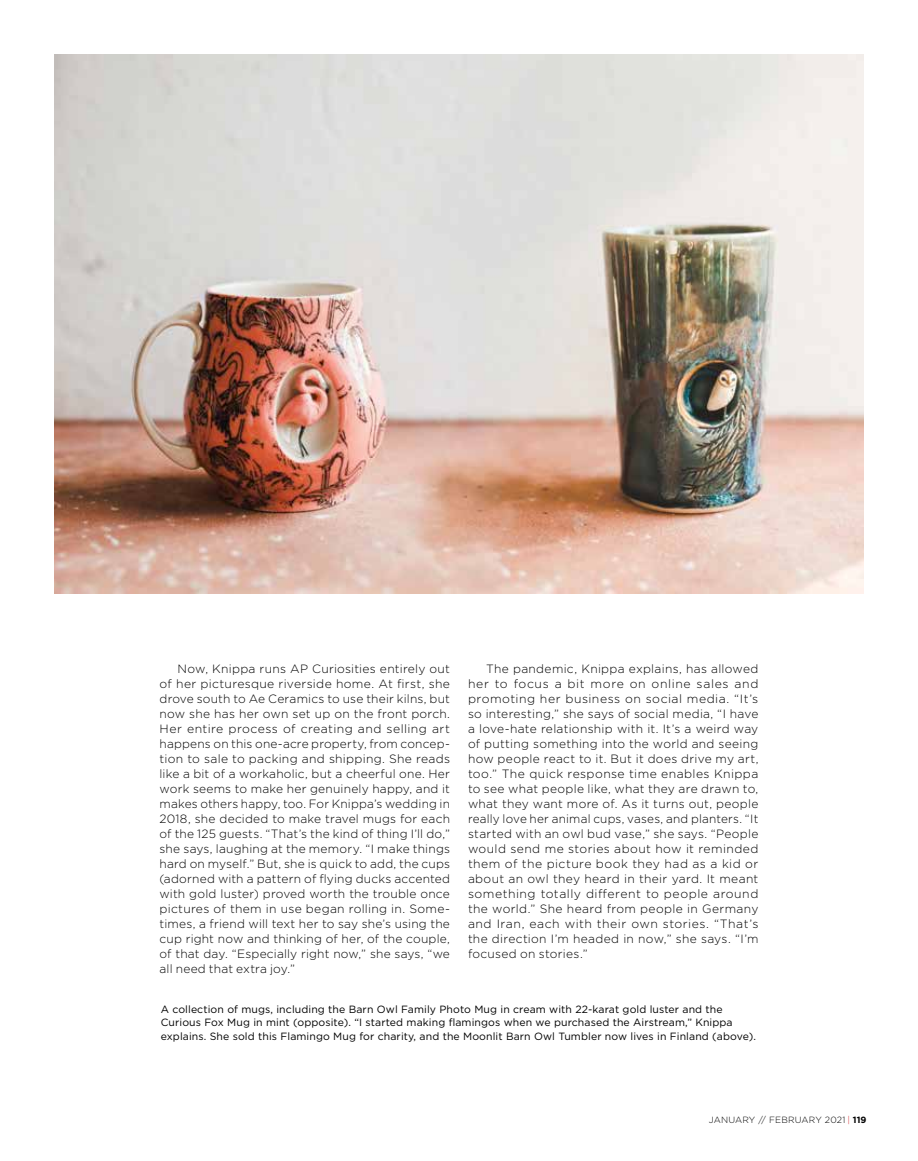
<style>
.page{position:relative;width:918px;height:1161px;background:#fff}
.page>*{position:absolute;margin:0;border:0;box-sizing:border-box;transform-origin:0 0}
.t1{font:300 12px/15px "Gotham";letter-spacing:.02em;color:#000;text-align:justify}
.t2{font:10.5px/13.5px "Gotham";letter-spacing:.01em;color:#000}
.t3{font:300 9px "Gotham";letter-spacing:.02em;color:#000}
.s1{color:#d2232a}
.s2{font-weight:700}
</style>
<div class="page">
<img style="left:54px;top:54px;width:810px;height:540px">
<p class="t1" style="left:160px;top:661px;width:292px;text-indent:18px">Now, Knippa runs AP Curiosities entirely out of her picturesque riverside home. At first, she drove south to Ae Ceramics to use their kilns, but now she has her own set up on the front porch.<br>Her entire process of creating and selling art happens on this one-acre property, from concep&shy;tion to sale to packing and shipping. She reads like a bit of a workaholic, but a cheerful one. Her work seems to make her genuinely happy, and it makes others happy, too. For Knippa’s wedding in 2018, she decided to make travel mugs for each of the 125 guests. “That’s the kind of thing I’ll do,” she says, laughing at the memory. “I make things hard on myself.” But, she is quick to add, the cups (adorned with a pattern of flying ducks accented with gold luster) proved worth the trouble once pictures of them in use began rolling in. Some&shy;times, a friend will text her to say she’s using the cup right now and thinking of her, of the couple, of that day. “Especially right now,” she says, “we all need that extra joy.”</p>
<p class="t1" style="left:468px;top:661px;width:292px;text-indent:18px">The pandemic, Knippa explains, has allowed her to focus a bit more on online sales and promoting her business on social media. “It’s so interesting,” she says of social media, “I have a love-hate relationship with it. It’s a weird way of putting something into the world and seeing how people react to it. But it does drive my art, too.” The quick response time enables Knippa to see what people like, what they are drawn to, what they want more of. As it turns out, people really love her animal cups, vases, and planters. “It started with an owl bud vase,” she says. “People would send me stories about how it reminded them of the picture book they had as a kid or about an owl they heard in their yard. It meant something totally different to people around the world.” She heard from people in Germany and Iran, each with their own stories. “That’s the direction I’m headed in now,” she says. “I’m focused on stories.”</p>
<p class="t2" style="left:161px;top:1002px;width:597px">A collection of mugs, including the Barn Owl Family Photo Mug in cream with 22-karat gold luster and the<br>Curious Fox Mug in mint (opposite). “I started making flamingos when we purchased the Airstream,” Knippa explains. She sold this Flamingo Mug for charity, and the Moonlit Barn Owl Tumbler now lives in Finland (above).</p>
<p class="t3" style="left:709px;top:1114px;width:159px">JANUARY // FEBRUARY 2021 <span class="s1">|</span> <span class="s2">119</span></p>
</div>
